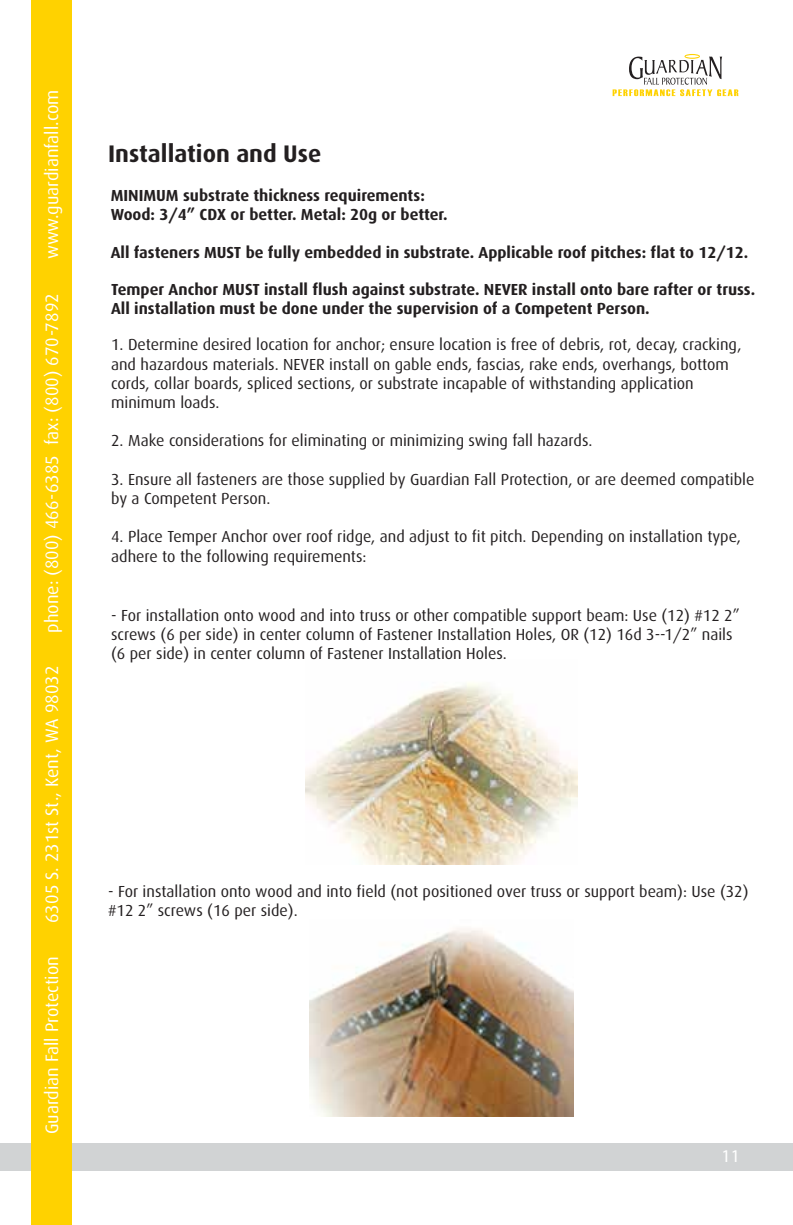
<style>
.page{position:relative;width:793px;height:1225px;background:#fff}
.page>*{position:absolute;margin:0;border:0;box-sizing:border-box;transform-origin:0 0}
.t1{font:700 24px "Dax";color:#231f20}
.t2{font:18px "Dax";color:#fff}
.t3{font:18px "Myriad Pro";color:#fff}
.t4{font:16px/19.2px "Dax";color:#231f20}
.t5{font:700 16px/19.2px "Dax";color:#231f20}
</style>
<div class="page">
<img style="left:305px;top:683px;width:272px;height:181px">
<div style="left:0;top:1143px;width:792px;height:27px;background:#d1d3d4"></div>
<div style="left:32px;top:0;width:40px;height:1224px;background:#ffd200"></div>
<svg style="left:612px;top:54px;width:126px;height:42px"></svg>
<img style="left:309px;top:928px;width:263px;height:187px">
<p class="t2" style="left:42px;top:259px;width:171px;rotate:-90deg">www.guardianfall.com</p>
<p class="t2" style="left:42px;top:632px;width:341px;rotate:-90deg">phone: (800) 466-6385 fax: (800) 670-7892</p>
<p class="t2" style="left:42px;top:922px;width:258px;rotate:-90deg">6305 S. 231st St., Kent, WA 98032</p>
<p class="t2" style="left:42px;top:1134px;width:179px;rotate:-90deg">Guardian Fall Protection</p>
<h1 class="t1" style="left:108px;top:140px;width:215px">Installation and Use</h1>
<p class="t5" style="left:111px;top:185px;width:338px">MINIMUM substrate thickness requirements:<br>Wood: 3/4” CDX or better. Metal: 20g or better.</p>
<p class="t5" style="left:111px;top:243px;width:638px">All fasteners MUST be fully embedded in substrate. Applicable roof pitches: flat to 12/12.</p>
<p class="t5" style="left:111px;top:279px;width:645px">Temper Anchor MUST install flush against substrate. NEVER install onto bare rafter or truss.<br>All installation must be done under the supervision of a Competent Person.</p>
<p class="t4" style="left:111px;top:335px;width:631px">1. Determine desired location for anchor; ensure location is free of debris, rot, decay, cracking, and hazardous materials. NEVER install on gable ends, fascias, rake ends, overhangs, bottom cords, collar boards, spliced sections, or substrate incapable of withstanding application minimum loads.</p>
<p class="t4" style="left:111px;top:431px;width:482px">2. Make considerations for eliminating or minimizing swing fall hazards.</p>
<p class="t4" style="left:111px;top:469px;width:644px">3. Ensure all fasteners are those supplied by Guardian Fall Protection, or are deemed compatible by a Competent Person.</p>
<p class="t4" style="left:111px;top:527px;width:631px">4. Place Temper Anchor over roof ridge, and adjust to fit pitch. Depending on installation type, adhere to the following requirements:</p>
<p class="t4" style="left:111px;top:606px;width:629px">- For installation onto wood and into truss or other compatible support beam: Use (12) #12 2” screws (6 per side) in center column of Fastener Installation Holes, OR (12) 16d 3--1/2” nails (6 per side) in center column of Fastener Installation Holes.</p>
<p class="t4" style="left:108px;top:881px;width:641px">- For installation onto wood and into field (not positioned over truss or support beam): Use (32) #12 2” screws (16 per side).</p>
<p class="t3" style="left:721px;top:1144px;width:20px">11</p>
</div>
